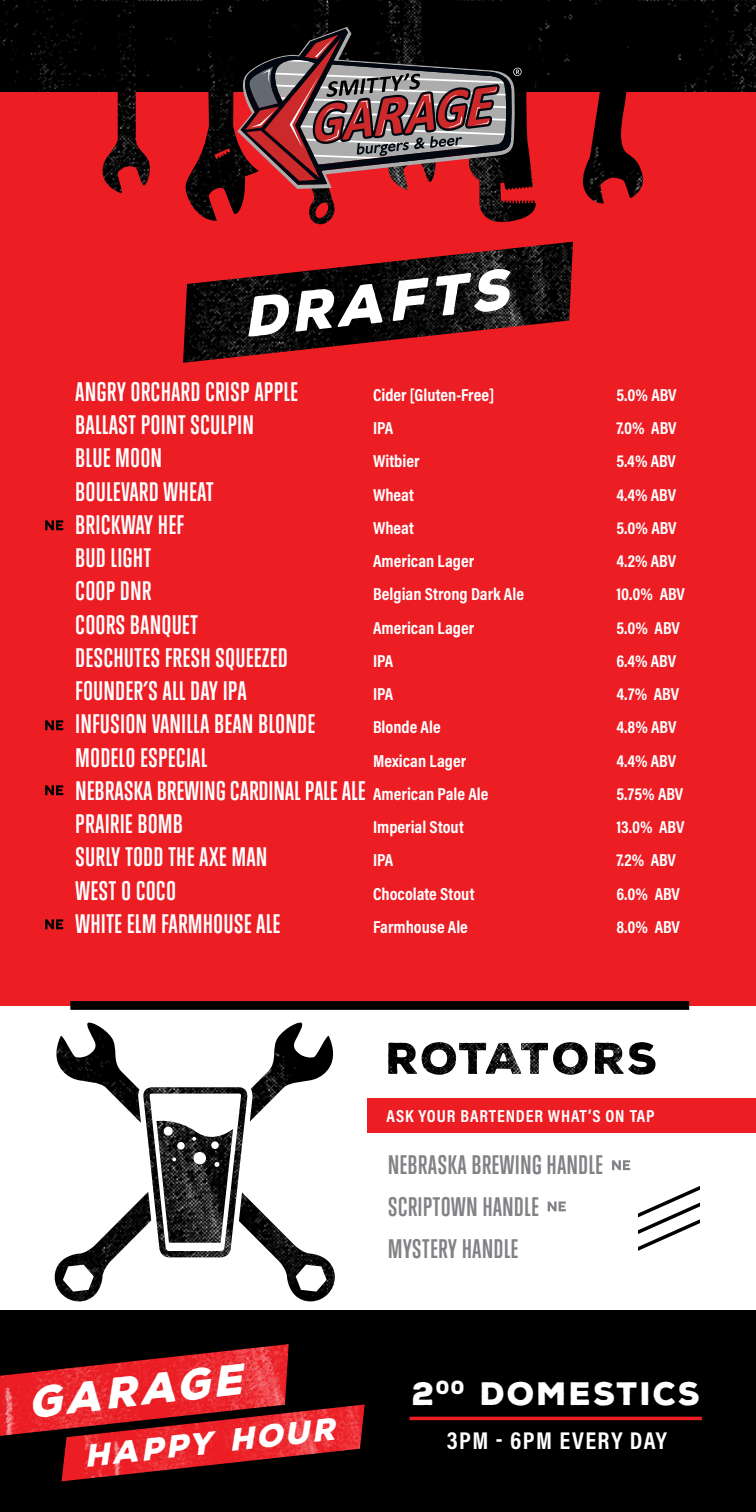
<style>
.page{position:relative;width:756px;height:1512px;background:#fff}
.page>*{position:absolute;margin:0;border:0;box-sizing:border-box;transform-origin:0 0}
.t1{font:italic 900 54.43px "Nexa Rust Sans";color:#fff}
.t2{font:italic 900 41.82px "Nexa Rust Sans";color:#fff}
.t3{font:900 31.5px "Nexa Rust Sans";letter-spacing:.07em;color:#fff}
.t4{font:italic 900 30.45px "Nexa Rust Sans";color:#fff}
.t5{font:700 24.5px "Trump Gothic East";letter-spacing:.03em;color:#fff}
.t6{font:700 24.5px/42px "Trump Gothic East";letter-spacing:.03em;color:#808285}
.t7{font:700 24.5px "Acumin Pro Cond";letter-spacing:.06em;color:#fff}
.t8{font:700 17.5px "Acumin Pro Cond";color:#fff}
.t9{font:700 17.5px "Acumin Pro Cond";letter-spacing:.045em;color:#fff}
.s1{font-family:"Acumin Pro Cond";font-size:17.5px}
</style>
<div class="page">
<div style="left:0;top:92px;width:756px;height:913px;background:#ed1d24"></div>
<img style="left:183px;top:242px;width:390px;height:121px">
<img style="left:54px;top:1023px;width:281px;height:279px">
<svg style="left:143px;top:1087px;width:105px;height:170px"></svg>
<img style="left:157px;top:1121px;width:76px;height:122px">
<div style="left:0;top:1310px;width:756px;height:202px;background:#000"></div>
<div style="left:0;top:0;width:756px;height:92px;background:#000"></div>
<img style="left:100px;top:0;width:51px;height:194px">
<img style="left:581px;top:0;width:65px;height:204px">
<svg style="left:0;top:1344px;width:365px;height:137px"></svg>
<img style="left:85px;top:1405px;width:280px;height:74px">
<hr style="left:410px;top:1417px;width:292px;height:3px;background:#ed1d24">
<div style="left:70px;top:1001px;width:619px;height:9px;background:#000"></div>
<svg style="left:388px;top:1042px;width:38px;height:32px"></svg>
<img style="left:426px;top:1042px;width:230px;height:33px">
<div style="left:367px;top:1098px;width:389px;height:34px;background:#ed1d24"></div>
<svg style="left:638px;top:1186px;width:62px;height:65px"></svg>
<svg style="left:45px;top:520px;width:18px;height:10px"></svg>
<svg style="left:45px;top:720px;width:18px;height:10px"></svg>
<svg style="left:45px;top:785px;width:18px;height:10px"></svg>
<svg style="left:45px;top:919px;width:18px;height:10px"></svg>
<svg style="left:612px;top:1160px;width:18px;height:10px"></svg>
<svg style="left:548px;top:1202px;width:18px;height:9px"></svg>
<svg style="left:184px;top:0;width:353px;height:225px"></svg>
<h1 class="t1" style="left:240px;top:280px;width:268px;rotate:-6deg">DRAFTS</h1>
<p class="t5" style="left:76px;top:377px;width:224px">ANGRY ORCHARD CRISP APPLE</p>
<p class="t8" style="left:373px;top:383px;width:123px">Cider [Gluten-Free]</p>
<p class="t8" style="left:616px;top:383px;width:62px">5.0% ABV</p>
<p class="t5" style="left:76px;top:410px;width:180px">BALLAST POINT SCULPIN</p>
<p class="t8" style="left:373px;top:417px;width:22px">IPA</p>
<p class="t8" style="left:616px;top:417px;width:62px">7.0% ABV</p>
<p class="t5" style="left:76px;top:443px;width:88px">BLUE MOON</p>
<p class="t8" style="left:373px;top:450px;width:48px">Witbier</p>
<p class="t8" style="left:616px;top:450px;width:61px">5.4% ABV</p>
<p class="t5" style="left:76px;top:476px;width:139px">BOULEVARD WHEAT</p>
<p class="t8" style="left:373px;top:483px;width:42px">Wheat</p>
<p class="t8" style="left:616px;top:483px;width:61px">4.4% ABV</p>
<p class="t5" style="left:76px;top:510px;width:110px">BRICKWAY HEF</p>
<p class="t8" style="left:373px;top:516px;width:42px">Wheat</p>
<p class="t8" style="left:616px;top:516px;width:62px">5.0% ABV</p>
<p class="t5" style="left:76px;top:543px;width:77px">BUD LIGHT</p>
<p class="t8" style="left:373px;top:550px;width:103px">American Lager</p>
<p class="t8" style="left:616px;top:550px;width:61px">4.2% ABV</p>
<p class="t5" style="left:76px;top:576px;width:77px">COOP DNR</p>
<p class="t8" style="left:373px;top:583px;width:152px">Belgian Strong Dark Ale</p>
<p class="t8" style="left:616px;top:583px;width:70px">10.0% ABV</p>
<p class="t5" style="left:76px;top:609px;width:124px">COORS BANQUET</p>
<p class="t8" style="left:373px;top:616px;width:103px">American Lager</p>
<p class="t8" style="left:616px;top:616px;width:65px">5.0% ABV</p>
<p class="t5" style="left:76px;top:643px;width:214px">DESCHUTES FRESH SQUEEZED</p>
<p class="t8" style="left:373px;top:649px;width:22px">IPA</p>
<p class="t8" style="left:616px;top:649px;width:61px">6.4% ABV</p>
<p class="t5" style="left:76px;top:676px;width:172px">FOUNDER’S ALL DAY IPA</p>
<p class="t8" style="left:373px;top:683px;width:22px">IPA</p>
<p class="t8" style="left:616px;top:683px;width:64px">4.7% ABV</p>
<p class="t5" style="left:76px;top:709px;width:241px">INFUSION VANILLA BEAN BLONDE</p>
<p class="t8" style="left:373px;top:716px;width:69px">Blonde Ale</p>
<p class="t8" style="left:616px;top:716px;width:62px">4.8% ABV</p>
<p class="t5" style="left:76px;top:742px;width:133px">MODELO ESPECIAL</p>
<p class="t8" style="left:373px;top:749px;width:95px">Mexican Lager</p>
<p class="t8" style="left:616px;top:749px;width:61px">4.4% ABV</p>
<p class="t5" style="left:76px;top:776px;width:414px">NEBRASKA BREWING CARDINAL PALE ALE <span class="s1">American Pale Ale</span></p>
<p class="t8" style="left:616px;top:782px;width:68px">5.75% ABV</p>
<p class="t5" style="left:76px;top:809px;width:109px">PRAIRIE BOMB</p>
<p class="t8" style="left:373px;top:816px;width:92px">Imperial Stout</p>
<p class="t8" style="left:616px;top:816px;width:70px">13.0% ABV</p>
<p class="t5" style="left:76px;top:842px;width:193px">SURLY TODD THE AXE MAN</p>
<p class="t8" style="left:373px;top:849px;width:22px">IPA</p>
<p class="t8" style="left:616px;top:849px;width:61px">7.2% ABV</p>
<p class="t5" style="left:76px;top:875px;width:102px">WEST O COCO</p>
<p class="t8" style="left:373px;top:882px;width:103px">Chocolate Stout</p>
<p class="t8" style="left:616px;top:882px;width:65px">6.0% ABV</p>
<p class="t5" style="left:76px;top:909px;width:206px">WHITE ELM FARMHOUSE ALE</p>
<p class="t8" style="left:373px;top:915px;width:96px">Farmhouse Ale</p>
<p class="t8" style="left:616px;top:915px;width:65px">8.0% ABV</p>
<p class="t9" style="left:386px;top:1104px;width:270px">ASK YOUR BARTENDER WHAT’S ON TAP</p>
<h2 class="t2" style="left:26px;top:1374px;width:216px;rotate:-6deg">GARAGE</h2>
<p class="t4" style="left:83px;top:1435px;width:253px;rotate:-6deg">HAPPY HOUR</p>
<p class="t6" style="left:388px;top:1143px;width:216px">NEBRASKA BREWING HANDLE<br>SCRIPTOWN HANDLE<br>MYSTERY HANDLE</p>
<p class="t3" style="left:413px;top:1372px;width:290px">2<sup>00</sup> DOMESTICS</p>
<p class="t7" style="left:447px;top:1424px;width:222px">3PM - 6PM EVERY DAY</p>
</div>
